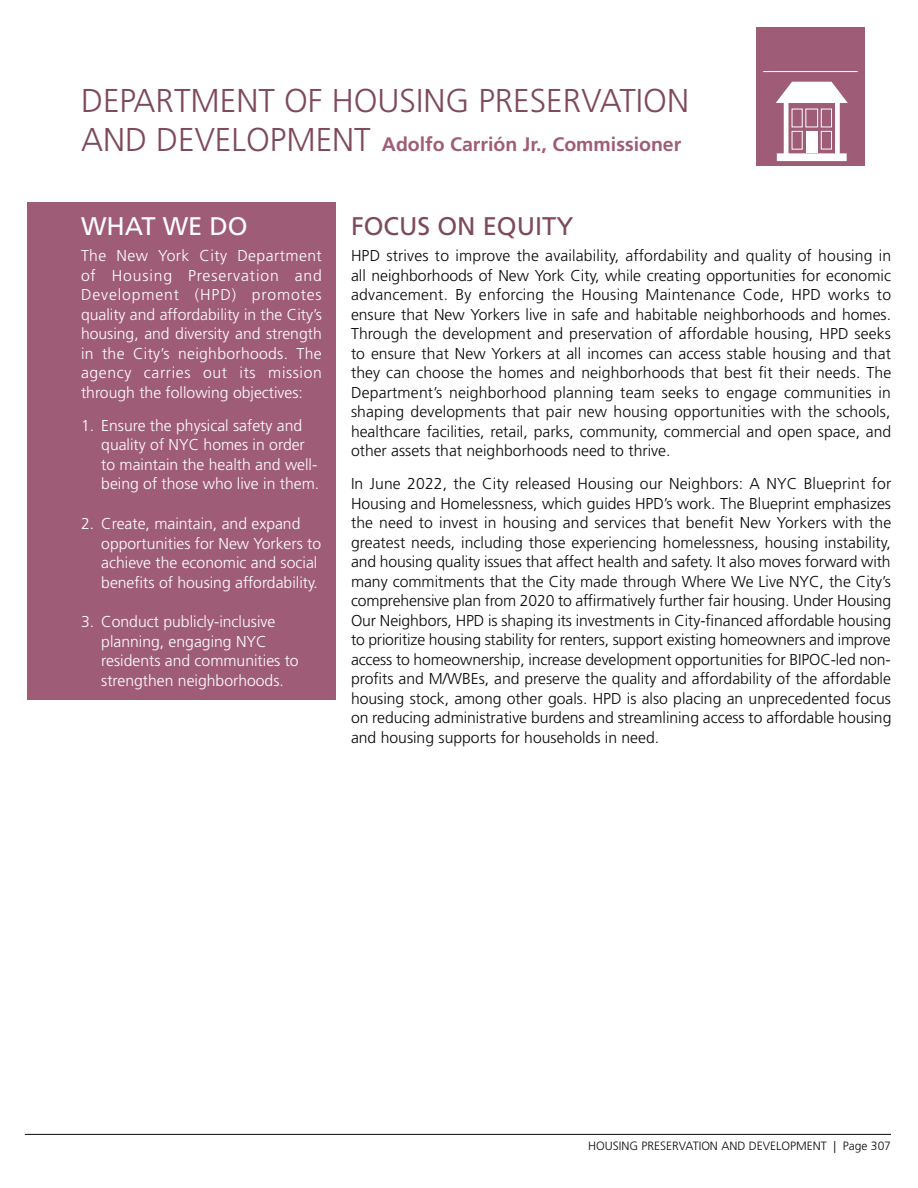
<style>
.page{position:relative;width:918px;height:1188px;background:#fff}
.page>*{position:absolute;margin:0;border:0;box-sizing:border-box;transform-origin:0 0}
.t1{font:300 33px "Frutiger LT Std";color:#7e485d}
.t2{font:25.5px "Frutiger LT Std";color:#7e485d}
.t3{font:25.5px "Frutiger LT Std";color:#fff}
.t4{font:700 19.5px "Frutiger LT Std";color:#9f5c76}
.t5{font:300 15.75px/19.5px "Frutiger LT Std";color:#09090b;text-align:justify}
.t6{font:300 15.75px/19.5px "Frutiger LT Std";color:#fff}
.t7{font:300 12px "Frutiger LT Std";color:#09090b}
.s1{font-weight:300;font-size:33px;color:#7e485d}
</style>
<div class="page">
<hr style="left:25px;top:1134px;width:866px;height:1px;background:#09090b">
<div style="left:756px;top:27px;width:108px;height:139px;background:#9f5c76"></div>
<svg style="left:776px;top:82px;width:72px;height:79px"></svg>
<div style="left:806px;top:131px;width:12px;height:22px;background:#fff"></div>
<hr style="left:763px;top:71px;width:95px;height:1px;background:#fff">
<div style="left:27px;top:202px;width:309px;height:498px;background:#9f5c76"></div>
<h1 class="t1" style="left:81px;top:81px;width:610px">DEPARTMENT OF HOUSING PRESERVATION</h1>
<p class="t4" style="left:81px;top:132px;width:602px"><span class="s1">AND DEVELOPMENT</span> Adolfo Carrión Jr., Commissioner</p>
<h2 class="t3" style="left:81px;top:211px;width:168px">WHAT WE DO</h2>
<p class="t6" style="left:81px;top:246px;width:242px;text-align:justify">The New York City Department of Housing Preservation and Development (HPD) promotes quality and affordability in the City’s housing, and diversity and strength in the City’s neighborhoods. The agency carries out its mission through the following objectives:</p>
<p class="t6" style="left:101px;top:416px;width:219px;text-indent:-20px">1. Ensure the physical safety and quality of NYC homes in order to maintain the health and well&shy;being of those who live in them.</p>
<p class="t6" style="left:101px;top:514px;width:221px;text-indent:-20px">2. Create, maintain, and expand opportunities for New Yorkers to achieve the economic and social benefits of housing affordability.</p>
<p class="t6" style="left:101px;top:612px;width:199px;text-indent:-20px">3. Conduct publicly-inclusive planning, engaging NYC residents and communities to strengthen neighborhoods.</p>
<h2 class="t2" style="left:351px;top:211px;width:224px">FOCUS ON EQUITY</h2>
<p class="t5" style="left:351px;top:246px;width:542px">HPD strives to improve the availability, affordability and quality of housing in all neighborhoods of New York City, while creating opportunities for economic advancement. By enforcing the Housing Maintenance Code, HPD works to ensure that New Yorkers live in safe and habitable neighborhoods and homes.<br>Through the development and preservation of affordable housing, HPD seeks to ensure that New Yorkers at all incomes can access stable housing and that they can choose the homes and neighborhoods that best fit their needs. The Department’s neighborhood planning team seeks to engage communities in shaping developments that pair new housing opportunities with the schools, healthcare facilities, retail, parks, community, commercial and open space, and other assets that neighborhoods need to thrive.</p>
<p class="t5" style="left:351px;top:474px;width:542px">In June 2022, the City released Housing our Neighbors: A NYC Blueprint for Housing and Homelessness, which guides HPD’s work. The Blueprint emphasizes the need to invest in housing and services that benefit New Yorkers with the greatest needs, including those experiencing homelessness, housing instability, and housing quality issues that affect health and safety. It also moves forward with many commitments that the City made through Where We Live NYC, the City’s comprehensive plan from 2020 to affirmatively further fair housing. Under Housing Our Neighbors, HPD is shaping its investments in City-financed affordable housing to prioritize housing stability for renters, support existing homeowners and improve access to homeownership, increase development opportunities for BIPOC-led non&shy;profits and M/WBEs, and preserve the quality and affordability of the affordable housing stock, among other goals. HPD is also placing an unprecedented focus on reducing administrative burdens and streamlining access to affordable housing and housing supports for households in need.</p>
<p class="t7" style="left:588px;top:1139px;width:304px">HOUSING PRESERVATION AND DEVELOPMENT | Page 307</p>
</div>
